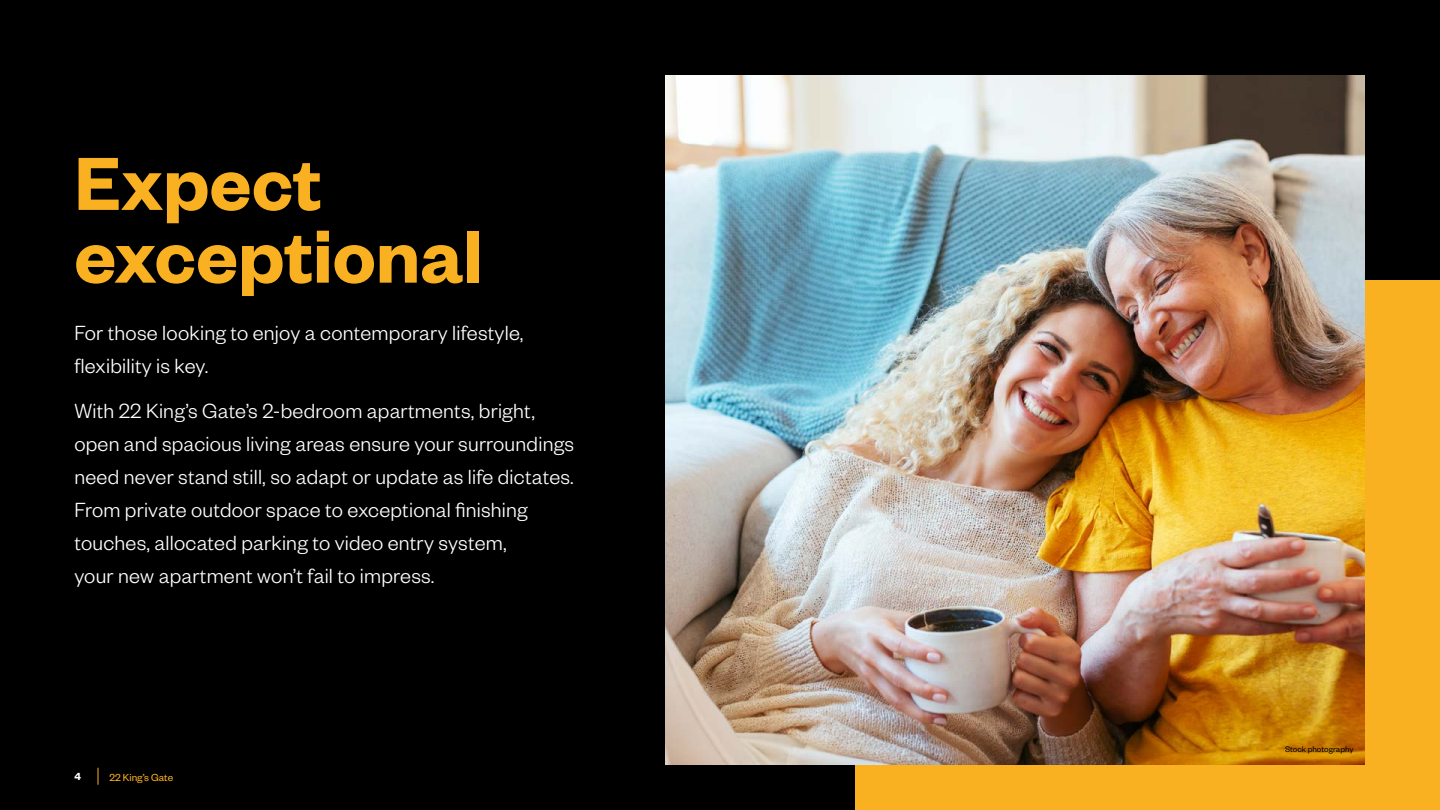
<style>
.page{position:relative;width:1440px;height:810px;background:#000}
.page>*{position:absolute;margin:0;border:0;box-sizing:border-box;transform-origin:0 0}
.t1{font:600 82.5px/72.8px "Founders Grotesk";color:#f9b122}
.t2{font:300 22.5px/33px "Founders Grotesk";letter-spacing:.01em;color:#fff}
.t3{font:11.25px "Founders Grotesk";color:#f9b122}
.t4{font:600 11.25px "Founders Grotesk";color:#fff}
.t5{font:9px "Founders Grotesk";color:#000}
</style>
<div class="page">
<svg style="left:98px;top:768px;width:1px;height:17px"></svg>
<div style="left:855px;top:280px;width:585px;height:530px;background:#f9b122"></div>
<img style="left:665px;top:75px;width:700px;height:690px">
<h1 class="t1" style="left:74px;top:143px;width:410px">Expect exceptional</h1>
<p class="t2" style="left:74px;top:315px;width:451px">For those looking to enjoy a contemporary lifestyle, flexibility is key.</p>
<p class="t2" style="left:74px;top:393px;width:501px">With 22 King’s Gate’s 2-bedroom apartments, bright, open and spacious living areas ensure your surroundings need never stand still, so adapt or update as life dictates.<br>From private outdoor space to exceptional finishing touches, allocated parking to video entry system,<br>your new apartment won’t fail to impress.</p>
<p class="t4" style="left:74px;top:770px;width:8px">4</p>
<p class="t3" style="left:110px;top:770px;width:65px">22 King’s Gate</p>
<p class="t5" style="left:1285px;top:744px;width:70px">Stock photography</p>
</div>
